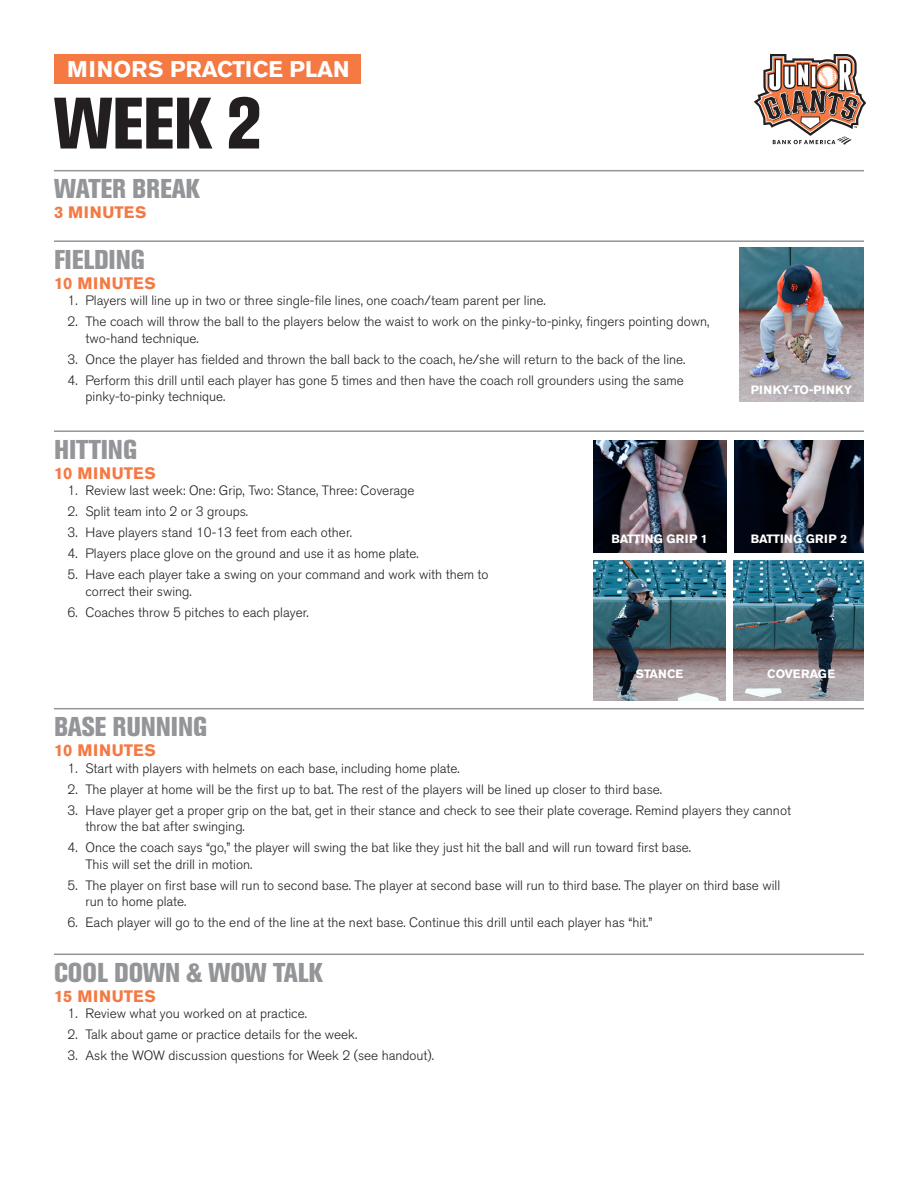
<style>
.page{position:relative;width:918px;height:1188px;background:#fff}
.page>*{position:absolute;margin:0;border:0;box-sizing:border-box;transform-origin:0 0}
.t1{font:800 condensed 72px "Akzidenz Grotesk BE";color:#231f20}
.Rule_above_headline{font:800 condensed 27px "Akzidenz Grotesk BE";letter-spacing:-.005em;color:#939598}
.t2{font:700 22.5px "Akzidenz Grotesk BE";color:#fff}
.MINUTES{font:700 16.5px "Akzidenz Grotesk BE";letter-spacing:.04em;color:#f47943}
.t3{font:300 13.5px/16.5px "Akzidenz Grotesk BE";color:#231f20}
.t4{font:700 12px "Akzidenz Grotesk BE";color:#fff}
.t5{font:700 12px "Akzidenz Grotesk BE";letter-spacing:.02em;color:#fff}
</style>
<div class="page">
<svg style="left:754px;top:54px;width:112px;height:91px"></svg>
<div style="left:54px;top:54px;width:306px;height:29px;background:#f47943"></div>
<hr style="left:54px;top:240px;width:810px;height:2px;background:#939598">
<hr style="left:54px;top:430px;width:810px;height:2px;background:#939598">
<hr style="left:54px;top:708px;width:810px;height:1px;background:#939598">
<hr style="left:54px;top:954px;width:810px;height:1px;background:#939598">
<img style="left:739px;top:247px;width:125px;height:155px">
<hr style="left:54px;top:170px;width:810px;height:1px;background:#939598">
<img style="left:593px;top:440px;width:133px;height:113px">
<img style="left:735px;top:440px;width:128px;height:113px">
<img style="left:593px;top:560px;width:132px;height:141px">
<img style="left:734px;top:560px;width:129px;height:141px">
<p class="t2" style="left:67px;top:56px;width:284px">MINORS PRACTICE PLAN</p>
<p class="t1" style="left:54px;top:82px;width:210px">WEEK 2</p>
<p class="Rule_above_headline" style="left:54px;top:173px;width:147px">WATER BREAK</p>
<p class="MINUTES" style="left:54px;top:203px;width:94px">3 MINUTES</p>
<p class="Rule_above_headline" style="left:54px;top:244px;width:92px">FIELDING</p>
<p class="MINUTES" style="left:54px;top:273px;width:103px">10 MINUTES</p>
<p class="t3" style="left:68px;top:293px;width:480px">1. Players will line up in two or three single-file lines, one coach/team parent per line.</p>
<p class="t3" style="left:86px;top:314px;width:625px;text-indent:-18px">2. The coach will throw the ball to the players below the waist to work on the pinky-to-pinky, fingers pointing down, two-hand technique.</p>
<p class="t3" style="left:68px;top:351px;width:620px">3. Once the player has fielded and thrown the ball back to the coach, he/she will return to the back of the line.</p>
<p class="t3" style="left:86px;top:372px;width:600px;text-indent:-18px">4. Perform this drill until each player has gone 5 times and then have the coach roll grounders using the same pinky-to-pinky technique.</p>
<p class="Rule_above_headline" style="left:54px;top:434px;width:85px">HITTING</p>
<p class="MINUTES" style="left:54px;top:463px;width:103px">10 MINUTES</p>
<p class="t3" style="left:68px;top:483px;width:349px">1. Review last week: One: Grip, Two: Stance, Three: Coverage</p>
<p class="t3" style="left:68px;top:504px;width:182px">2. Split team into 2 or 3 groups.</p>
<p class="t3" style="left:68px;top:525px;width:286px">3. Have players stand 10-13 feet from each other.</p>
<p class="t3" style="left:68px;top:546px;width:353px">4. Players place glove on the ground and use it as home plate.</p>
<p class="t3" style="left:86px;top:567px;width:405px;text-indent:-18px">5. Have each player take a swing on your command and work with them to correct their swing.</p>
<p class="t3" style="left:68px;top:604px;width:243px">6. Coaches throw 5 pitches to each player.</p>
<p class="t4" style="left:751px;top:383px;width:103px">PINKY-TO-PINKY</p>
<p class="t5" style="left:611px;top:532px;width:98px">BATTING GRIP 1</p>
<p class="t5" style="left:751px;top:532px;width:98px">BATTING GRIP 2</p>
<p class="t4" style="left:636px;top:667px;width:49px">STANCE</p>
<p class="t4" style="left:767px;top:667px;width:69px">COVERAGE</p>
<p class="Rule_above_headline" style="left:54px;top:711px;width:155px">BASE RUNNING</p>
<p class="MINUTES" style="left:54px;top:741px;width:103px">10 MINUTES</p>
<p class="t3" style="left:68px;top:760px;width:394px">1. Start with players with helmets on each base, including home plate.</p>
<p class="t3" style="left:68px;top:781px;width:596px">2. The player at home will be the first up to bat. The rest of the players will be lined up closer to third base.</p>
<p class="t3" style="left:86px;top:802px;width:707px;text-indent:-18px">3. Have player get a proper grip on the bat, get in their stance and check to see their plate coverage. Remind players they cannot throw the bat after swinging.</p>
<p class="t3" style="left:86px;top:840px;width:607px;text-indent:-18px">4. Once the coach says “go,” the player will swing the bat like they just hit the ball and will run toward first base.<br>This will set the drill in motion.</p>
<p class="t3" style="left:86px;top:877px;width:696px;text-indent:-18px">5. The player on first base will run to second base. The player at second base will run to third base. The player on third base will run to home plate.</p>
<p class="t3" style="left:68px;top:915px;width:586px">6. Each player will go to the end of the line at the next base. Continue this drill until each player has “hit.”</p>
<p class="Rule_above_headline" style="left:54px;top:957px;width:270px">COOL DOWN &amp; WOW TALK</p>
<p class="MINUTES" style="left:54px;top:987px;width:103px">15 MINUTES</p>
<p class="t3" style="left:68px;top:1006px;width:241px">1. Review what you worked on at practice.</p>
<p class="t3" style="left:68px;top:1027px;width:291px">2. Talk about game or practice details for the week.</p>
<p class="t3" style="left:68px;top:1048px;width:368px">3. Ask the WOW discussion questions for Week 2 (see handout).</p>
</div>
